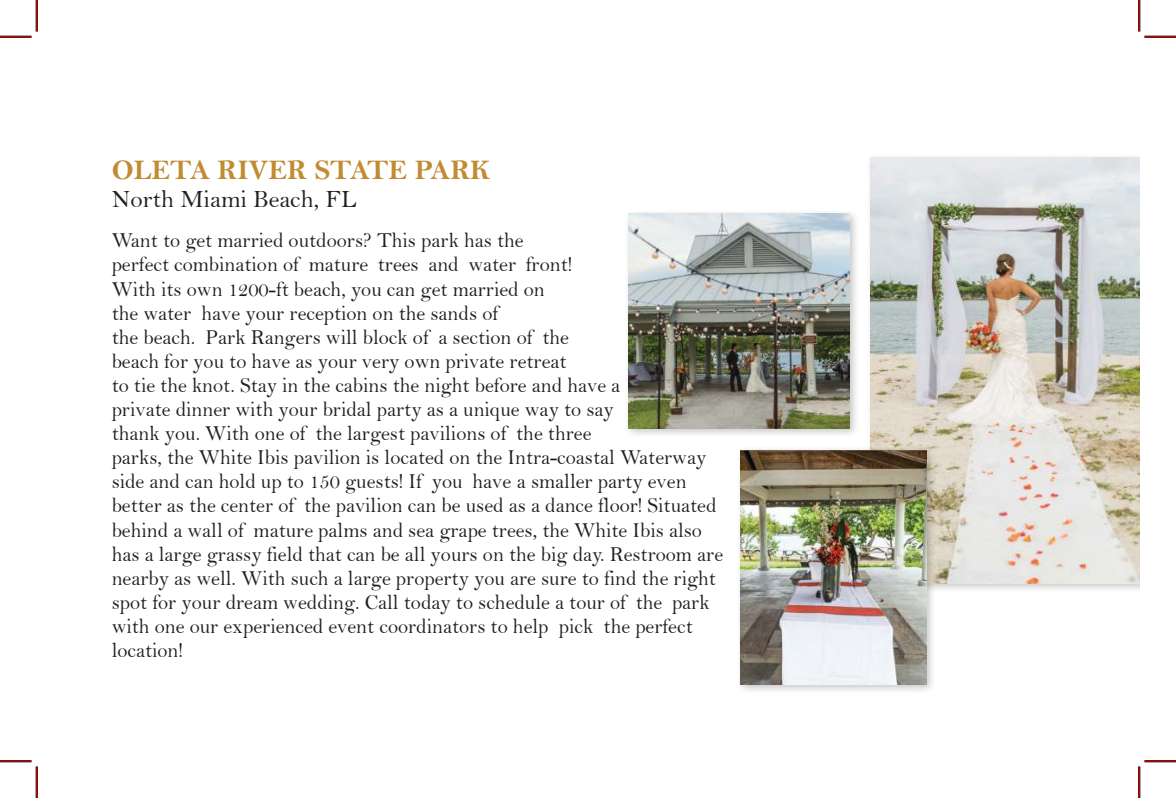
<style>
.page{position:relative;width:1176px;height:798px;background:#fff}
.page>*{position:absolute;margin:0;border:0;box-sizing:border-box;transform-origin:0 0}
.t1{font:28.53px "Bell MT Bold";color:#c18b31}
.t2{font:25.03px "Bell";color:#221f1f}
.t3{font:21.35px/24.2px "Bell";color:#221f1f;scale:.96 1}
</style>
<div class="page">
<div style="left:866px;top:153px;width:273px;height:440px;background:#221f1f;opacity:.25"></div>
<img style="left:871px;top:158px;width:268px;height:425px">
<div style="left:736px;top:445px;width:201px;height:249px;background:#221f1f;opacity:.25"></div>
<img style="left:741px;top:450px;width:186px;height:234px">
<div style="left:624px;top:209px;width:235px;height:229px;background:#221f1f;opacity:.25"></div>
<img style="left:629px;top:214px;width:221px;height:215px">
<hr style="left:0;top:36px;width:32px;height:2px;background:#000">
<hr style="left:1145px;top:36px;width:31px;height:2px;background:#000">
<hr style="left:0;top:760px;width:32px;height:2px;background:#000">
<hr style="left:1145px;top:760px;width:31px;height:2px;background:#000">
<hr style="left:36px;top:0;width:2px;height:31px;background:#000">
<hr style="left:36px;top:766px;width:2px;height:32px;background:#000">
<hr style="left:1138px;top:0;width:2px;height:31px;background:#000">
<hr style="left:1138px;top:766px;width:2px;height:32px;background:#000">
<hr style="left:0;top:36px;width:32px;height:1px;background:#f00">
<hr style="left:1145px;top:36px;width:31px;height:1px;background:#f00">
<hr style="left:0;top:761px;width:32px;height:1px;background:#f00">
<hr style="left:1145px;top:761px;width:31px;height:1px;background:#f00">
<hr style="left:36px;top:0;width:1px;height:31px;background:#f00">
<hr style="left:36px;top:766px;width:1px;height:32px;background:#f00">
<hr style="left:1139px;top:0;width:1px;height:31px;background:#f00">
<hr style="left:1139px;top:766px;width:1px;height:32px;background:#f00">
<h1 class="t1" style="left:112px;top:153px;width:380px">OLETA RIVER STATE PARK</h1>
<p class="t2" style="left:112px;top:184px;width:246px">North Miami Beach, FL</p>
<p class="t3" style="left:112px;top:228px;width:638px">Want to get married outdoors? This park has the<br>perfect combination of mature trees and water front!<br>With its own 1200-ft beach, you can get married on<br>the water have your reception on the sands of<br>the beach. Park Rangers will block of a section of the<br>beach for you to have as your very own private retreat<br>to tie the knot. Stay in the cabins the night before and have a<br>private dinner with your bridal party as a unique way to say<br>thank you. With one of the largest pavilions of the three<br>parks, the White Ibis pavilion is located on the Intra-coastal Waterway side and can hold up to 150 guests! If you have a smaller party even better as the center of the pavilion can be used as a dance floor! Situated behind a wall of mature palms and sea grape trees, the White Ibis also has a large grassy field that can be all yours on the big day. Restroom are nearby as well. With such a large property you are sure to find the right spot for your dream wedding. Call today to schedule a tour of the park with one our experienced event coordinators to help pick the perfect location!</p>
</div>
